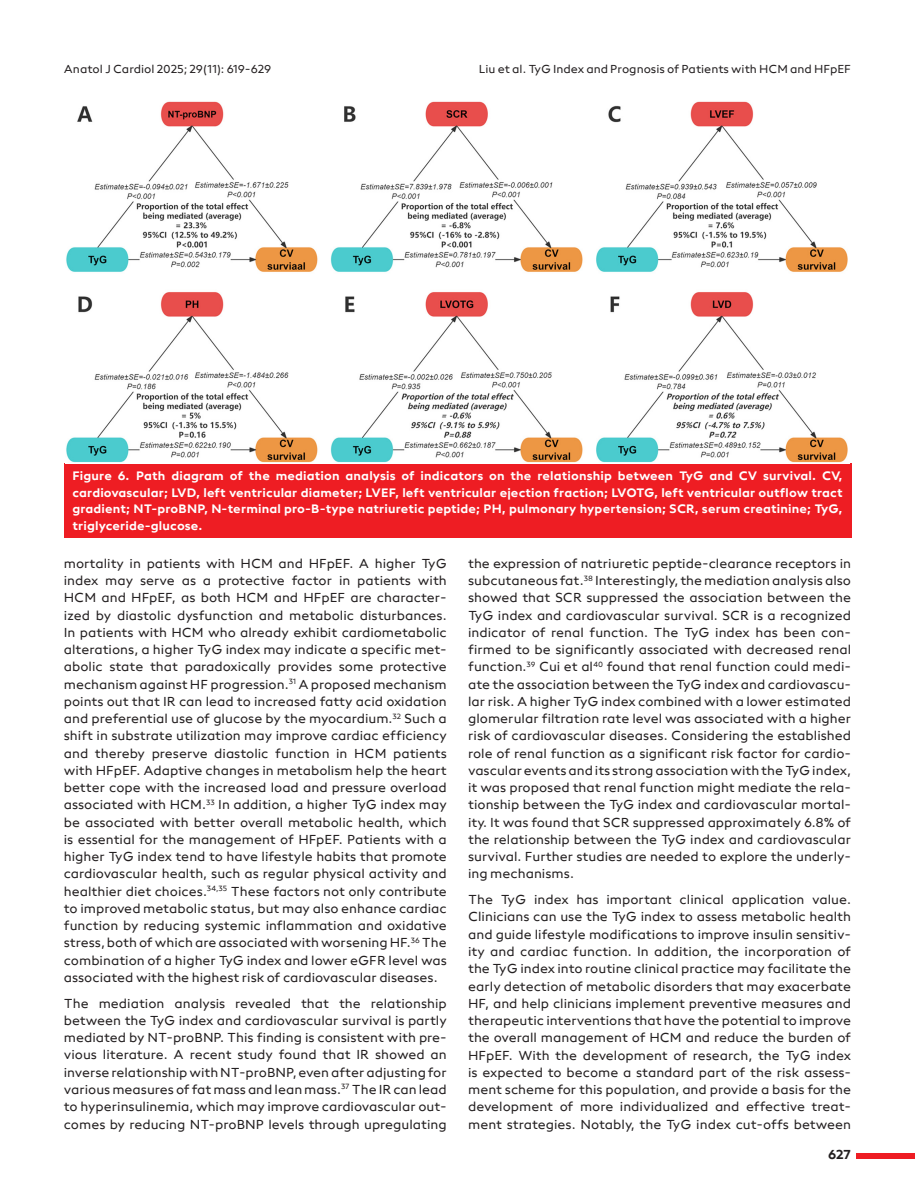
<style>
.page{position:relative;width:915px;height:1191px;background:#fff}
.page>*{position:absolute;margin:0;border:0;box-sizing:border-box;transform-origin:0 0}
.t1{font:13.5px/17.2px "neue Radial A Regular";color:#231f20;text-align:justify}
.t2{font:13.5px "neue Radial A Bold";color:#231f20}
.t3{font:12.75px/16.5px "neue Radial A Bold";letter-spacing:.01em;color:#fff;text-align:justify}
.t4{font:12px "neue Radial A Regular";color:#231f20}
</style>
<div class="page">
<div style="left:856px;top:1152px;width:58px;height:6px;background:#ee1d23"></div>
<div style="left:64px;top:463px;width:786px;height:75px;background:#ee1d23"></div>
<img style="left:66px;top:101px;width:782px;height:362px">
<p class="t4" style="left:64px;top:61px;width:209px">Anatol J Cardiol 2025; 29(11): 619-629</p>
<p class="t4" style="left:478px;top:61px;width:374px">Liu et al. TyG Index and Prognosis of Patients with HCM and HFpEF</p>
<p class="t3" style="left:72px;top:467px;width:771px">Figure 6. Path diagram of the mediation analysis of indicators on the relationship between TyG and CV survival. CV, cardiovascular; LVD, left ventricular diameter; LVEF, left ventricular ejection fraction; LVOTG, left ventricular outflow tract gradient; NT-proBNP, N-terminal pro-B-type natriuretic peptide; PH, pulmonary hypertension; SCR, serum creatinine; TyG, triglyceride-glucose.</p>
<p class="t1" style="left:64px;top:554px;width:384px">mortality in patients with HCM and HFpEF. A higher TyG index may serve as a protective factor in patients with HCM and HFpEF, as both HCM and HFpEF are character&shy;ized by diastolic dysfunction and metabolic disturbances.<br>In patients with HCM who already exhibit cardiometabolic alterations, a higher TyG index may indicate a specific met&shy;abolic state that paradoxically provides some protective mechanism against HF progression.<sup>31</sup> A proposed mechanism points out that IR can lead to increased fatty acid oxidation and preferential use of glucose by the myocardium.<sup>32</sup> Such a shift in substrate utilization may improve cardiac efficiency and thereby preserve diastolic function in HCM patients with HFpEF. Adaptive changes in metabolism help the heart better cope with the increased load and pressure overload associated with HCM.<sup>33</sup> In addition, a higher TyG index may be associated with better overall metabolic health, which is essential for the management of HFpEF. Patients with a higher TyG index tend to have lifestyle habits that promote cardiovascular health, such as regular physical activity and healthier diet choices.<sup>34,35</sup> These factors not only contribute to improved metabolic status, but may also enhance cardiac function by reducing systemic inflammation and oxidative stress, both of which are associated with worsening HF.<sup>36</sup> The combination of a higher TyG index and lower eGFR level was associated with the highest risk of cardiovascular diseases.</p>
<p class="t1" style="left:64px;top:994px;width:384px">The mediation analysis revealed that the relationship between the TyG index and cardiovascular survival is partly mediated by NT-proBNP. This finding is consistent with pre&shy;vious literature. A recent study found that IR showed an inverse relationship with NT-proBNP, even after adjusting for various measures of fat mass and lean mass.<sup>37</sup> The IR can lead to hyperinsulinemia, which may improve cardiovascular out&shy;comes by reducing NT-proBNP levels through upregulating</p>
<p class="t1" style="left:468px;top:554px;width:384px">the expression of natriuretic peptide-clearance receptors in subcutaneous fat.<sup>38</sup> Interestingly, the mediation analysis also showed that SCR suppressed the association between the TyG index and cardiovascular survival. SCR is a recognized indicator of renal function. The TyG index has been con&shy;firmed to be significantly associated with decreased renal function.<sup>39</sup> Cui et al<sup>40</sup> found that renal function could medi&shy;ate the association between the TyG index and cardiovascu&shy;lar risk. A higher TyG index combined with a lower estimated glomerular filtration rate level was associated with a higher risk of cardiovascular diseases. Considering the established role of renal function as a significant risk factor for cardio&shy;vascular events and its strong association with the TyG index, it was proposed that renal function might mediate the rela&shy;tionship between the TyG index and cardiovascular mortal&shy;ity. It was found that SCR suppressed approximately 6.8% of the relationship between the TyG index and cardiovascular survival. Further studies are needed to explore the underly&shy;ing mechanisms.</p>
<p class="t1" style="left:468px;top:891px;width:384px">The TyG index has important clinical application value.<br>Clinicians can use the TyG index to assess metabolic health and guide lifestyle modifications to improve insulin sensitiv&shy;ity and cardiac function. In addition, the incorporation of the TyG index into routine clinical practice may facilitate the early detection of metabolic disorders that may exacerbate HF, and help clinicians implement preventive measures and therapeutic interventions that have the potential to improve the overall management of HCM and reduce the burden of HFpEF. With the development of research, the TyG index is expected to become a standard part of the risk assess&shy;ment scheme for this population, and provide a basis for the development of more individualized and effective treat&shy;ment strategies. Notably, the TyG index cut-offs between</p>
<p class="t2" style="left:827px;top:1146px;width:25px">627</p>
</div>
